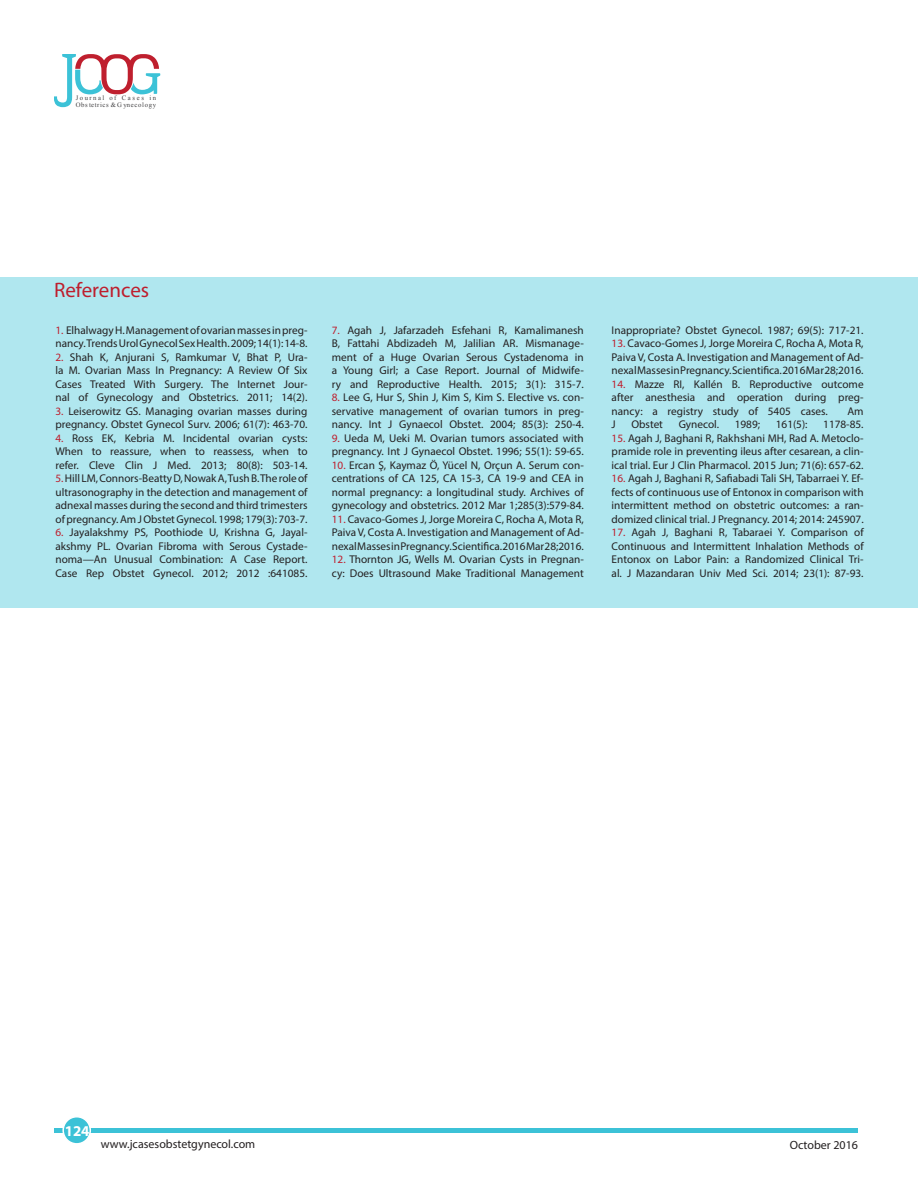
<style>
.page{position:relative;width:918px;height:1188px;background:#fff}
.page>*{position:absolute;margin:0;border:0;box-sizing:border-box;transform-origin:0 0}
.t1{font:21px "Myriad Pro";color:#be1e2d}
.t2{font:700 15px "Myriad Pro";color:#fff}
.t3{font:12px "Myriad Pro";color:#231f20}
.t4{font:11.25px/13.5px "Myriad Pro";color:#231f20;text-align:justify}
.t5{font:6.75px/7.2px "Times New Roman";letter-spacing:.11em;color:#414042}
.s1{color:#be1e2d}
</style>
<div class="page">
<div style="left:0;top:277px;width:918px;height:331px;background:#b0e7ef"></div>
<svg style="left:54px;top:54px;width:106px;height:53px"></svg>
<hr style="left:54px;top:1128px;width:804px;height:4px;background:#3cc2d7">
<div style="left:63px;top:1117px;width:27px;height:27px;background:#3cc2d7;border-radius:50%"></div>
<div style="left:62px;top:1116px;width:29px;height:29px;border:2px solid #fff;border-radius:50%"></div>
<p class="t5" style="left:76px;top:94px;width:82px">Journal of Cases in<br>Obstetrics &amp;Gynecology</p>
<p class="t1" style="left:54px;top:277px;width:97px">References</p>
<p class="t4" style="left:56px;top:323px;width:254px"><span class="s1">1.</span> Elhalwagy H. Management of ovarian masses in preg&shy;nancy. Trends Urol Gynecol Sex Health. 2009; 14(1): 14-8.</p>
<p class="t4" style="left:56px;top:350px;width:254px"><span class="s1">2.</span> Shah K, Anjurani S, Ramkumar V, Bhat P, Ura&shy;la M. Ovarian Mass In Pregnancy: A Review Of Six Cases Treated With Surgery. The Internet Jour&shy;nal of Gynecology and Obstetrics. 2011; 14(2).</p>
<p class="t4" style="left:56px;top:404px;width:254px"><span class="s1">3.</span> Leiserowitz GS. Managing ovarian masses during pregnancy. Obstet Gynecol Surv. 2006; 61(7): 463-70.</p>
<p class="t4" style="left:56px;top:431px;width:254px"><span class="s1">4.</span> Ross EK, Kebria M. Incidental ovarian cysts:<br>When to reassure, when to reassess, when to refer. Cleve Clin J Med. 2013; 80(8): 503-14.</p>
<p class="t4" style="left:56px;top:471px;width:254px"><span class="s1">5.</span> Hill LM, Connors-Beatty D, Nowak A, Tush B. The role of ultrasonography in the detection and management of adnexal masses during the second and third trimesters of pregnancy. Am J Obstet Gynecol. 1998; 179(3): 703-7.</p>
<p class="t4" style="left:56px;top:525px;width:254px"><span class="s1">6.</span> Jayalakshmy PS, Poothiode U, Krishna G, Jayal&shy;akshmy PL. Ovarian Fibroma with Serous Cystade&shy;noma—An Unusual Combination: A Case Report.<br>Case Rep Obstet Gynecol. 2012; 2012 :641085.</p>
<p class="t4" style="left:332px;top:323px;width:254px"><span class="s1">7.</span> Agah J, Jafarzadeh Esfehani R, Kamalimanesh B, Fattahi Abdizadeh M, Jalilian AR. Mismanage&shy;ment of a Huge Ovarian Serous Cystadenoma in a Young Girl; a Case Report. Journal of Midwife&shy;ry and Reproductive Health. 2015; 3(1): 315-7.</p>
<p class="t4" style="left:332px;top:390px;width:254px"><span class="s1">8.</span> Lee G, Hur S, Shin J, Kim S, Kim S. Elective vs. con&shy;servative management of ovarian tumors in preg&shy;nancy. Int J Gynaecol Obstet. 2004; 85(3): 250-4.</p>
<p class="t4" style="left:332px;top:431px;width:253px"><span class="s1">9.</span> Ueda M, Ueki M. Ovarian tumors associated with pregnancy. Int J Gynaecol Obstet. 1996; 55(1): 59-65.</p>
<p class="t4" style="left:332px;top:458px;width:254px"><span class="s1">10.</span> Ercan Ş, Kaymaz Ö, Yücel N, Orçun A. Serum con&shy;centrations of CA 125, CA 15-3, CA 19-9 and CEA in normal pregnancy: a longitudinal study. Archives of gynecology and obstetrics. 2012 Mar 1;285(3):579-84.</p>
<p class="t4" style="left:332px;top:512px;width:254px"><span class="s1">11.</span> Cavaco-Gomes J, Jorge Moreira C, Rocha A, Mota R, Paiva V, Costa A. Investigation and Management of Ad&shy;nexal Masses in Pregnancy. Scientifica. 2016 Mar 28;2016.</p>
<p class="t4" style="left:332px;top:552px;width:254px"><span class="s1">12.</span> Thornton JG, Wells M. Ovarian Cysts in Pregnan&shy;cy: Does Ultrasound Make Traditional Management</p>
<p class="t4" style="left:612px;top:323px;width:253px">Inappropriate? Obstet Gynecol. 1987; 69(5): 717-21.</p>
<p class="t4" style="left:612px;top:336px;width:254px"><span class="s1">13.</span> Cavaco-Gomes J, Jorge Moreira C, Rocha A, Mota R, Paiva V, Costa A. Investigation and Management of Ad&shy;nexal Masses in Pregnancy. Scientifica. 2016 Mar 28;2016.</p>
<p class="t4" style="left:612px;top:377px;width:254px"><span class="s1">14.</span> Mazze RI, Kallén B. Reproductive outcome after anesthesia and operation during preg&shy;nancy: a registry study of 5405 cases.</p>
<p class="t4" style="left:847px;top:404px;width:18px">Am</p>
<p class="t4" style="left:612px;top:417px;width:6px">J</p>
<p class="t4" style="left:631px;top:417px;width:33px">Obstet</p>
<p class="t4" style="left:679px;top:417px;width:42px">Gynecol.</p>
<p class="t4" style="left:735px;top:417px;width:27px">1989;</p>
<p class="t4" style="left:776px;top:417px;width:33px">161(5):</p>
<p class="t4" style="left:823px;top:417px;width:42px">1178-85.</p>
<p class="t4" style="left:612px;top:431px;width:254px"><span class="s1">15.</span> Agah J, Baghani R, Rakhshani MH, Rad A. Metoclo&shy;pramide role in preventing ileus after cesarean, a clin&shy;ical trial. Eur J Clin Pharmacol. 2015 Jun; 71(6): 657-62.</p>
<p class="t4" style="left:612px;top:471px;width:254px"><span class="s1">16.</span> Agah J, Baghani R, Safiabadi Tali SH, Tabarraei Y. Ef&shy;fects of continuous use of Entonox in comparison with intermittent method on obstetric outcomes: a ran&shy;domized clinical trial. J Pregnancy. 2014; 2014: 245907.</p>
<p class="t4" style="left:612px;top:525px;width:254px"><span class="s1">17.</span> Agah J, Baghani R, Tabaraei Y. Comparison of Continuous and Intermittent Inhalation Methods of Entonox on Labor Pain: a Randomized Clinical Tri&shy;al. J Mazandaran Univ Med Sci. 2014; 23(1): 87-93.</p>
<p class="t2" style="left:65px;top:1121px;width:26px">124</p>
<p class="t3" style="left:101px;top:1137px;width:156px">www.jcasesobstetgynecol.com</p>
<p class="t3" style="left:790px;top:1138px;width:70px">October 2016</p>
</div>
